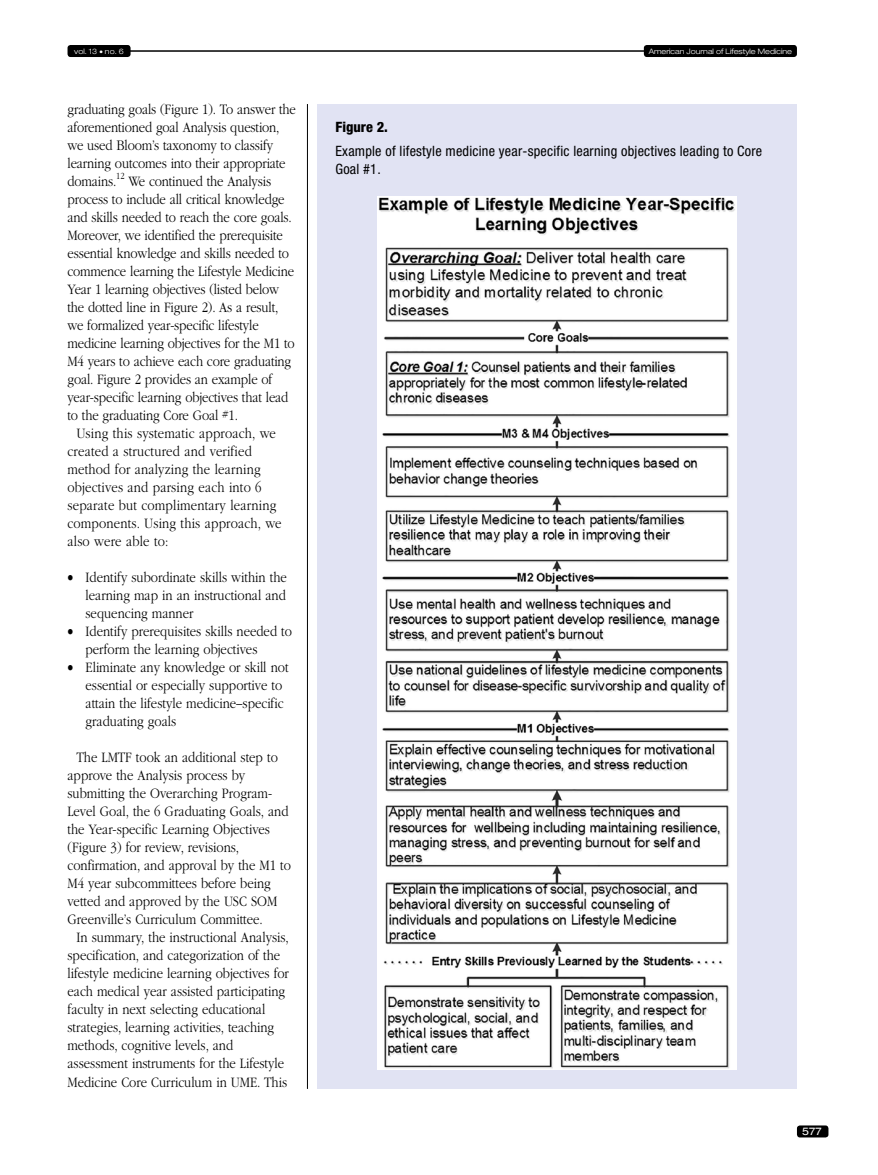
<style>
.page{position:relative;width:878px;height:1175px;background:#fff}
.page>*{position:absolute;margin:0;border:0;box-sizing:border-box;transform-origin:0 0}
.t1{font:300 15px/18px "ITC Garamond Std";color:#000;scale:.85 1}
.t2{font:condensed 14.25px/18px "Helvetica Neue LT Std";letter-spacing:.015em;color:#000}
.t3{font:800 condensed 14.25px "Helvetica Neue LT Std";color:#000}
.t4{font:expanded 10.5px "Helvetica Neue LT Std";color:#fff}
.t5{font:300 9.75px "ITC Garamond Std";color:#000;scale:.85 1}
.t6{font:300 expanded 7.5px "Helvetica Neue LT Std";color:#fff}
</style>
<div class="page">
<div style="left:796px;top:1125px;width:32px;height:12px;background:#000;border-radius:3px"></div>
<hr style="left:307px;top:104px;width:1px;height:984px;background:#000">
<hr style="left:129px;top:50px;width:516px;height:2px;background:#000">
<div style="left:68px;top:45px;width:62px;height:12px;background:#000;border-radius:3px"></div>
<div style="left:644px;top:45px;width:152px;height:12px;background:#000;border-radius:3px"></div>
<div style="left:317px;top:104px;width:479px;height:984px;background:#e1e3f3"></div>
<img style="left:377px;top:196px;width:360px;height:873px">
<p class="t6" style="left:74px;top:47px;width:51px">vol. 13 • no. 6</p>
<p class="t6" style="left:648px;top:47px;width:145px">American Journal of Lifestyle Medicine</p>
<p class="t1" style="left:68px;top:101px;width:270px">graduating goals (Figure 1). To answer the aforementioned goal Analysis question, we used Bloom’s taxonomy to classify learning outcomes into their appropriate domains.</p>
<p class="t5" style="left:116px;top:171px;width:11px">12</p>
<p class="t1" style="left:67px;top:173px;width:269px;text-indent:61px">We continued the Analysis process to include all critical knowledge and skills needed to reach the core goals.<br>Moreover, we identified the prerequisite essential knowledge and skills needed to commence learning the Lifestyle Medicine Year 1 learning objectives (listed below the dotted line in Figure 2). As a result, we formalized year-specific lifestyle medicine learning objectives for the M1 to M4 years to achieve each core graduating goal. Figure 2 provides an example of year-specific learning objectives that lead to the graduating Core Goal #1.</p>
<p class="t1" style="left:67px;top:425px;width:253px;text-indent:9px">Using this systematic approach, we created a structured and verified method for analyzing the learning objectives and parsing each into 6 separate but complimentary learning components. Using this approach, we also were able to:</p>
<p class="t1" style="left:86px;top:569px;width:238px;text-align:justify;text-indent:-18px">• Identify subordinate skills within the learning map in an instructional and sequencing manner</p>
<p class="t1" style="left:86px;top:623px;width:244px;text-indent:-18px">• Identify prerequisites skills needed to perform the learning objectives</p>
<p class="t1" style="left:86px;top:659px;width:240px;text-indent:-18px">• Eliminate any knowledge or skill not essential or especially supportive to attain the lifestyle medicine–specific graduating goals</p>
<p class="t1" style="left:67px;top:749px;width:264px;text-indent:9px">The LMTF took an additional step to approve the Analysis process by submitting the Overarching Program-Level Goal, the 6 Graduating Goals, and the Year-specific Learning Objectives (Figure 3) for review, revisions, confirmation, and approval by the M1 to M4 year subcommittees before being vetted and approved by the USC SOM Greenville’s Curriculum Committee.</p>
<p class="t1" style="left:67px;top:929px;width:262px;text-indent:9px">In summary, the instructional Analysis, specification, and categorization of the lifestyle medicine learning objectives for each medical year assisted participating faculty in next selecting educational strategies, learning activities, teaching methods, cognitive levels, and assessment instruments for the Lifestyle Medicine Core Curriculum in UME. This</p>
<p class="t3" style="left:335px;top:118px;width:54px">Figure 2.</p>
<p class="t2" style="left:335px;top:142px;width:428px">Example of lifestyle medicine year-specific learning objectives leading to Core<br>Goal #1.</p>
<p class="t4" style="left:802px;top:1125px;width:21px">577</p>
</div>
